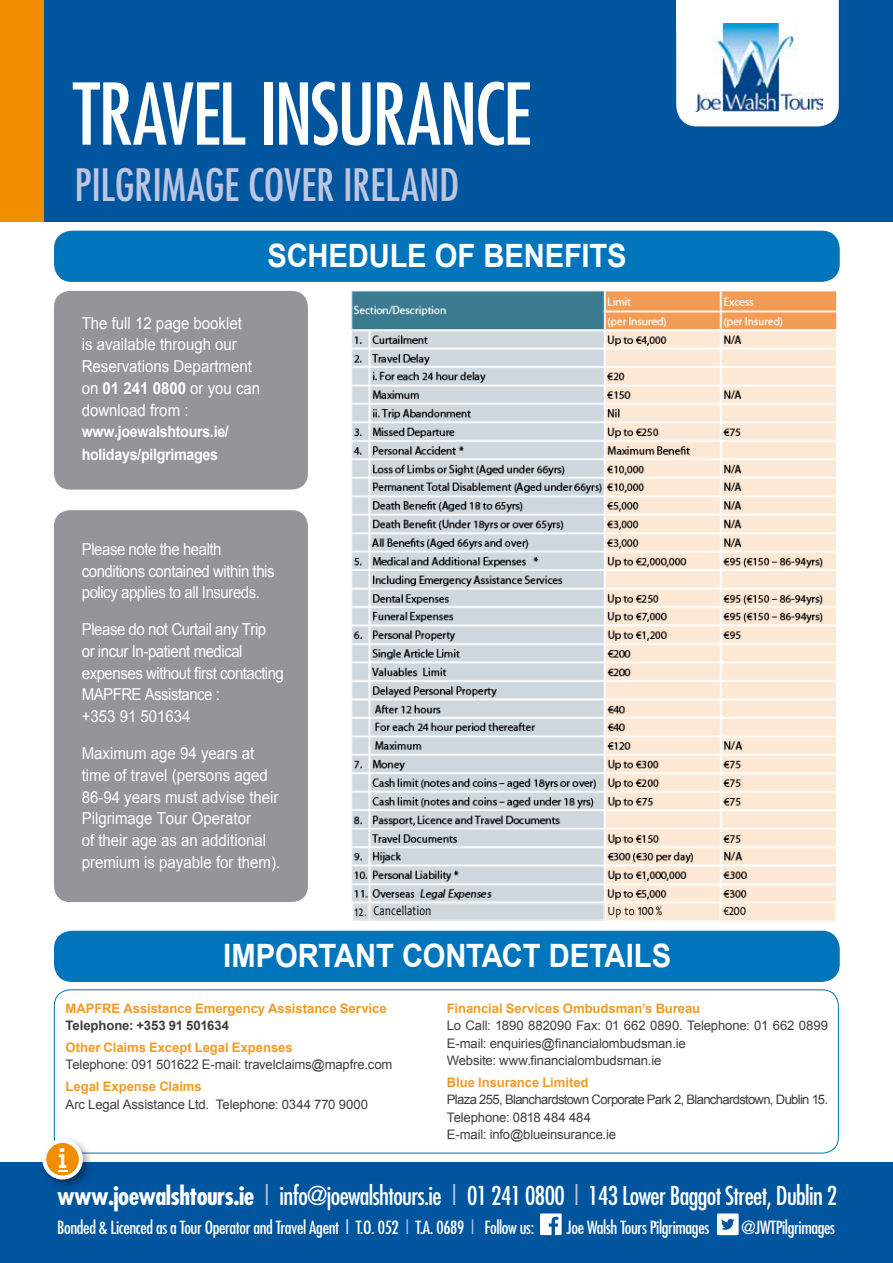
<style>
.page{position:relative;width:893px;height:1263px;background:#fff}
.page>*{position:absolute;margin:0;border:0;box-sizing:border-box;transform-origin:0 0}
.t1{font:condensed 82.65px "Futura";letter-spacing:-.03em;color:#fff}
.t2{font:condensed 43.5px "Futura";letter-spacing:-.005em;color:#bcc5e1}
.t3{font:700 32.1px "Arial";letter-spacing:-.005em;color:#fff;scale:.91 1}
.t4{font:condensed 25.35px "Futura";letter-spacing:-.025em;color:#fff}
.t5{font:condensed 17.7px "Futura";letter-spacing:-.02em;color:#fff}
.t6{font:16.5px/21.8px "Arial";color:#fff;scale:.91 1}
.t7{font:16.5px/21.8px "Arial";letter-spacing:-.03em;color:#fff;scale:.91 1}
.t8{font:700 15.6px/22.5px "Arial";letter-spacing:-.02em;color:#fff;scale:.91 1}
.t9{font:15.6px "Candara";color:#000;scale:.77 1}
.t10{font:13.65px "Candara";letter-spacing:.03em;color:#000;scale:.77 1}
.t11{font:13.05px/17.4px "Arial";letter-spacing:-.015em;color:#3e3d40}
.t12{font:700 13.05px "Arial";letter-spacing:-.005em;color:#f39a26}
.t13{font:13.05px/17.4px "Arial";letter-spacing:-.045em;color:#3e3d40}
.t14{font:700 13.05px "Arial";letter-spacing:-.005em;color:#3e3d40}
.t15{font:12.15px "Skia";color:#000;scale:.87 1}
.s1{font-weight:700}
.s2{font-size:14.7px}
.s3{font-size:9.75px}
.s4{font-family:"Candara";font-size:15.6px}
.s5{font-family:"Trebuchet MS";font-size:11.7px}
.s6{font-family:"Euro Mono";font-size:11.7px}
.s7{color:#bcc5e1}
</style>
<div class="page">
<div style="left:54px;top:989px;width:785px;height:164px;border:1px solid #006fb4;border-radius:16px"></div>
<div style="left:54px;top:291px;width:254px;height:199px;background:#949599;border-radius:16px"></div>
<div style="left:54px;top:510px;width:254px;height:392px;background:#949599;border-radius:16px"></div>
<div style="left:54px;top:931px;width:786px;height:51px;background:#0075bb;border-radius:18px"></div>
<div style="left:54px;top:231px;width:786px;height:51px;background:#0075bb;border-radius:18px"></div>
<div style="left:0;top:0;width:893px;height:222px;background:#00559f"></div>
<div style="left:676px;top:0;width:163px;height:126px;background:#fff"></div>
<img style="left:695px;top:23px;width:128px;height:88px">
<div style="left:0;top:0;width:43px;height:222px;background:#f18e00"></div>
<div style="left:0;top:1162px;width:893px;height:101px;background:#00559f"></div>
<div style="left:39px;top:1135px;width:56px;height:57px;background:#000;opacity:.4"></div>
<svg style="left:44px;top:1141px;width:37px;height:36px"></svg>
<div style="left:42px;top:1139px;width:41px;height:40px;border:4px solid #fff;border-radius:50%"></div>
<svg style="left:58px;top:1148px;width:10px;height:24px"></svg>
<svg style="left:540px;top:1213px;width:22px;height:22px"></svg>
<svg style="left:717px;top:1213px;width:22px;height:22px"></svg>
<img style="left:351px;top:291px;width:486px;height:613px">
<div style="left:605px;top:902px;width:116px;height:19px;background:#fde8d5;border:2px solid #fffaf4"></div>
<div style="left:721px;top:902px;width:115px;height:19px;background:#fde8d5;border:2px solid #fff4e8"></div>
<div style="left:370px;top:903px;width:235px;height:18px;background:#ced7de;border:2px solid #e3e4e4"></div>
<div style="left:353px;top:903px;width:16px;height:18px;background:#ced7de;border:2px solid #e3e4e4"></div>
<svg style="left:605px;top:904px;width:33px;height:27px"></svg>
<svg style="left:651px;top:902px;width:15px;height:3px"></svg>
<svg style="left:719px;top:904px;width:14px;height:14px"></svg>
<h1 class="t1" style="left:73px;top:62px;width:460px">TRAVEL INSURANCE</h1>
<h2 class="t2" style="left:75px;top:158px;width:386px">PILGRIMAGE COVER IRELAND</h2>
<h3 class="t3" style="left:268px;top:234px;width:396px">Schedule of Benefits</h3>
<p class="t6" style="left:82px;top:312px;width:198px">The full 12 page booklet<br>is available through our<br>Reservations Department on <span class="s1">01 241 0800</span> or you can download from :</p>
<p class="t8" style="left:82px;top:421px;width:163px">www.joewalshtours.ie/ holidays/pilgrimages</p>
<p class="t7" style="left:82px;top:538px;width:213px">Please note the health conditions contained within this policy applies to all Insureds.</p>
<p class="t7" style="left:82px;top:619px;width:224px">Please do not Curtail any Trip<br>or incur In-patient medical expenses without first contacting<br>MAPFRE Assistance :<br>+353 91 501634</p>
<p class="t6" style="left:82px;top:743px;width:220px">Maximum age 94 years at time of travel (persons aged<br>86-94 years must advise their<br>Pilgrimage Tour Operator<br>of their age as an additional premium is payable for them).</p>
<p class="t10" style="left:354px;top:902px;width:101px"><span class="s2">12</span><span class="s3">.</span> Cancellation</p>
<p class="t15" style="left:607px;top:904px;width:64px">Up to <span class="s4">100</span> <span class="s5">%</span></p>
<p class="t9" style="left:723px;top:900px;width:31px"><span class="s6">E</span>200</p>
<h3 class="t3" style="left:223px;top:934px;width:494px">Important Contact Details</h3>
<p class="t12" style="left:66px;top:999px;width:10px">MAPFRE</p>
<p class="t12" style="left:123px;top:999px;width:265px">Assistance Emergency Assistance Service</p>
<p class="t14" style="left:66px;top:1017px;width:165px">Telephone: +353 91 501634</p>
<p class="t12" style="left:66px;top:1039px;width:229px">Other Claims Except Legal Expenses</p>
<p class="t11" style="left:66px;top:1056px;width:328px">Telephone: 091 501622 E-mail: travelclaims@mapfre.com</p>
<p class="t12" style="left:66px;top:1078px;width:138px">Legal Expense Claims</p>
<p class="t11" style="left:66px;top:1095px;width:304px">Arc Legal Assistance Ltd. Telephone: 0344 770 9000</p>
<p class="t12" style="left:447px;top:999px;width:255px">Financial Services Ombudsman’s Bureau</p>
<p class="t11" style="left:447px;top:1017px;width:383px">Lo Call: 1890 882090 Fax: 01 662 0890. Telephone: 01 662 0899<br>E-mail: enquiries@financialombudsman.ie<br>Website: www.financialombudsman.ie</p>
<p class="t12" style="left:447px;top:1073px;width:143px">Blue Insurance Limited</p>
<p class="t13" style="left:447px;top:1091px;width:383px">Plaza 255, Blanchardstown Corporate Park 2, Blanchardstown, Dublin 15.<br>Telephone: 0818 484 484<br>E-mail: info@blueinsurance.ie</p>
<h3 class="t4" style="left:57px;top:1179px;width:782px"><span class="s1">www.joewalshtours.ie</span> <span class="s7">|</span> info@joewalshtours.ie <span class="s7">|</span> 01 241 0800 <span class="s7">|</span> 143 Lower Baggot Street, Dublin 2</h3>
<p class="t5" style="left:57px;top:1217px;width:479px">Bonded &amp; Licenced as a Tour Operator and Travel Agent | T.O. 052 <span class="s7">|</span> T.A. 0689 <span class="s7">|</span> Follow us:</p>
<p class="t5" style="left:567px;top:1217px;width:144px">Joe Walsh Tours Pilgrimages</p>
<p class="t5" style="left:741px;top:1217px;width:95px">@JWTPilgrimages</p>
</div>
